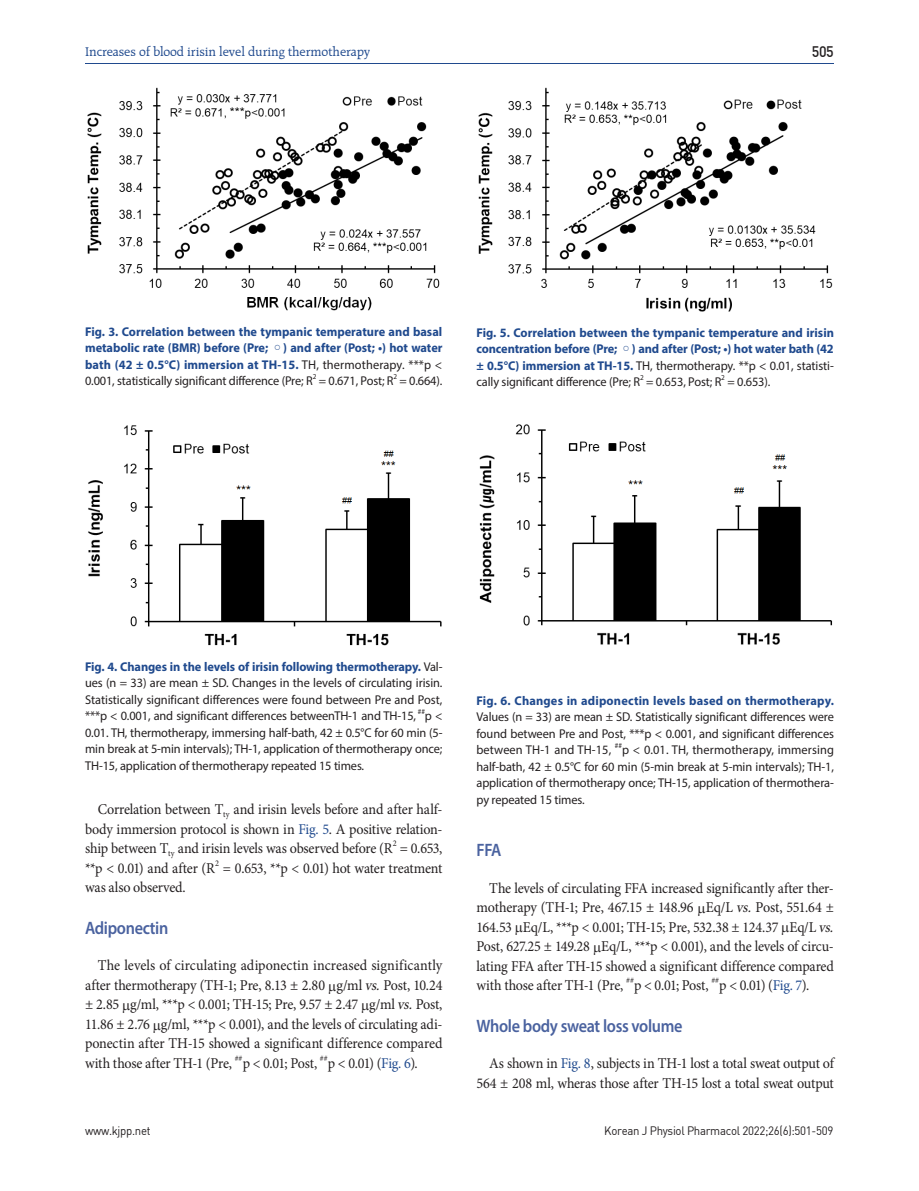
<style>
.page{position:relative;width:919px;height:1191px;background:#fff}
.page>*{position:absolute;margin:0;border:0;box-sizing:border-box;transform-origin:0 0}
.t1{font:600 18px "Myriad Pro";letter-spacing:-.02em;color:#4a629f;scale:.9 1}
.t2{font:15px/19.5px "Minion Pro";letter-spacing:-.015em;color:#231f20;text-align:justify;scale:.94 1}
.t3{font:15px "Dinmed";color:#231f20;scale:.95 1}
.t4{font:13.5px "Raleigh BT";letter-spacing:-.01em;color:#204a8e}
.t5{font:12.75px/16.5px "Myriad Pro";letter-spacing:-.01em;color:#231f20;text-align:justify}
.t6{font:700 12.75px/16.5px "Myriad Pro";letter-spacing:-.005em;color:#204a8e;text-align:justify}
.t7{font:700 12.75px "Myriad Pro";letter-spacing:.015em;color:#204a8e}
.t8{font:12px "Dinreg";letter-spacing:-.025em;color:#231f20;scale:.95 1}
.t9{font:8.7px "Minion Pro";color:#231f20;scale:.94 1}
.t10{font:7.5px "Myriad Pro";color:#231f20}
.s1{font-family:"HCR Dotum";font-weight:400}
.s2{font-weight:400;color:#231f20}
.s3{font-weight:700;color:#204a8e}
.s4{color:#204a8e}
.s5{font-style:italic}
</style>
<div class="page">
<hr style="left:85px;top:64px;width:748px;height:1px;background:#204a8e">
<img style="left:87px;top:87px;width:353px;height:224px">
<img style="left:88px;top:425px;width:354px;height:221px">
<img style="left:478px;top:87px;width:355px;height:225px">
<img style="left:479px;top:424px;width:354px;height:221px">
<p class="t4" style="left:85px;top:43px;width:287px">Increases of blood irisin level during thermotherapy</p>
<p class="t3" style="left:811px;top:42px;width:25px">505</p>
<p class="t6" style="left:85px;top:323px;width:359px">Fig. 3. Correlation between the tympanic temperature and basal metabolic rate (BMR) before (Pre; <span class="s1">◦</span>) and after (Post; •) hot water bath (42 ± 0.5°C) immersion at TH-15. <span class="s2">TH, thermotherapy. ***p &lt; 0.001, statistically significant difference (Pre; R</span></p>
<p class="t10" style="left:312px;top:372px;width:5px">2</p>
<p class="t5" style="left:319px;top:372px;width:76px">= 0.671, Post; R</p>
<p class="t10" style="left:393px;top:372px;width:5px">2</p>
<p class="t5" style="left:399px;top:372px;width:44px">= 0.664).</p>
<p class="t6" style="left:476px;top:324px;width:359px">Fig. 5. Correlation between the tympanic temperature and irisin concentration before (Pre; <span class="s1">◦</span>) and after (Post; •) hot water bath (42 ± 0.5°C) immersion at TH-15. <span class="s2">TH, thermotherapy. **p &lt; 0.01, statisti&shy;cally significant difference (Pre; R</span></p>
<p class="t10" style="left:640px;top:373px;width:5px">2</p>
<p class="t5" style="left:646px;top:373px;width:77px">= 0.653, Post; R</p>
<p class="t10" style="left:721px;top:373px;width:5px">2</p>
<p class="t5" style="left:727px;top:373px;width:45px">= 0.653).</p>
<p class="t5" style="left:85px;top:658px;width:359px"><span class="s3">Fig. 4. Changes in the levels of irisin following thermotherapy.</span> Val&shy;ues (n = 33) are mean ± SD. Changes in the levels of circulating irisin.<br>Statistically significant differences were found between Pre and Post, ***p &lt; 0.001, and significant differences betweenTH-1 and TH-15,</p>
<p class="t10" style="left:418px;top:707px;width:9px">##</p>
<p class="t5" style="left:85px;top:707px;width:359px;text-indent:340px">p &lt; 0.01. TH, thermotherapy, immersing half-bath, 42 ± 0.5°C for 60 min (5- min break at 5-min intervals); TH-1, application of thermotherapy once; TH-15, application of thermotherapy repeated 15 times.</p>
<p class="t2" style="left:85px;top:799px;width:382px;text-indent:13px">Correlation between T<sub>ty</sub> and irisin levels before and after half&shy;body immersion protocol is shown in <span class="s4">Fig. 5</span>. A positive relation&shy;ship between T<sub>ty</sub> and irisin levels was observed before (R</p>
<p class="t9" style="left:393px;top:837px;width:6px">2</p>
<p class="t2" style="left:399px;top:838px;width:47px">= 0.653,</p>
<p class="t2" style="left:85px;top:858px;width:139px">**p &lt; 0.01) and after (R</p>
<p class="t9" style="left:215px;top:857px;width:6px">2</p>
<p class="t2" style="left:223px;top:858px;width:235px">= 0.653, **p &lt; 0.01) hot water treatment</p>
<p class="t2" style="left:85px;top:877px;width:109px">was also observed.</p>
<p class="t1" style="left:85px;top:916px;width:94px">Adiponectin</p>
<p class="t2" style="left:85px;top:955px;width:381px;text-indent:13px">The levels of circulating adiponectin increased significantly after thermotherapy (TH-1; Pre, 8.13 ± 2.80 g/ml <span class="s5">vs.</span>Post, 10.24 ± 2.85 g/ml, ***p &lt; 0.001; TH-15; Pre, 9.57 ± 2.47 g/ml <span class="s5">vs.</span>Post, 11.86 ± 2.76 g/ml, ***p &lt; 0.001), and the levels of circulating adi&shy;ponectin after TH-15 showed a significant difference compared with those after TH-1 (Pre,</p>
<p class="t9" style="left:235px;top:1052px;width:10px">##</p>
<p class="t9" style="left:320px;top:1052px;width:10px">##</p>
<p class="t2" style="left:328px;top:1053px;width:97px">p &lt; 0.01) (<span class="s4">Fig. 6</span>).</p>
<p class="t2" style="left:243px;top:1053px;width:81px">p &lt; 0.01; Post,</p>
<p class="t7" style="left:476px;top:692px;width:359px">Fig. 6. Changes in adiponectin levels based on thermotherapy.</p>
<p class="t5" style="left:476px;top:708px;width:359px">Values (n = 33) are mean ± SD. Statistically significant differences were found between Pre and Post, ***p &lt; 0.001, and significant differences between TH-1 and TH-15,</p>
<p class="t10" style="left:615px;top:741px;width:9px">##</p>
<p class="t5" style="left:476px;top:741px;width:359px;text-indent:146px">p &lt; 0.01. TH, thermotherapy, immersing half-bath, 42 ± 0.5°C for 60 min (5-min break at 5-min intervals); TH-1, application of thermotherapy once; TH-15, application of thermothera&shy;py repeated 15 times.</p>
<p class="t1" style="left:476px;top:838px;width:29px">FFA</p>
<p class="t2" style="left:476px;top:878px;width:384px;text-align:left;text-indent:13px">The levels of circulating FFA increased significantly after ther&shy;motherapy (TH-1; Pre, 467.15 ± 148.96 Eq/L <span class="s5">vs.</span> Post, 551.64 ± 164.53 Eq/L, ***p &lt; 0.001; TH-15; Pre, 532.38 ± 124.37 Eq/L <span class="s5">vs.<br></span>Post, 627.25 ± 149.28 Eq/L, ***p &lt; 0.001), and the levels of circu&shy;lating FFA after TH-15 showed a significant difference compared with those after TH-1 (Pre,</p>
<p class="t9" style="left:626px;top:974px;width:10px">##</p>
<p class="t9" style="left:711px;top:974px;width:10px">##</p>
<p class="t2" style="left:719px;top:975px;width:97px">p &lt; 0.01) (<span class="s4">Fig. 7</span>).</p>
<p class="t2" style="left:634px;top:975px;width:81px">p &lt; 0.01; Post,</p>
<p class="t1" style="left:476px;top:1014px;width:230px">Whole body sweat loss volume</p>
<p class="t2" style="left:476px;top:1053px;width:381px;text-align:right">As shown in <span class="s4">Fig. 8</span>, subjects in TH-1 lost a total sweat output of<br>564 ± 208 ml, wheras those after TH-15 lost a total sweat output</p>
<p class="t8" style="left:85px;top:1123px;width:70px">www.kjpp.net</p>
<p class="t8" style="left:604px;top:1123px;width:243px">Korean J Physiol Pharmacol 2022;26(6):501-509</p>
</div>
